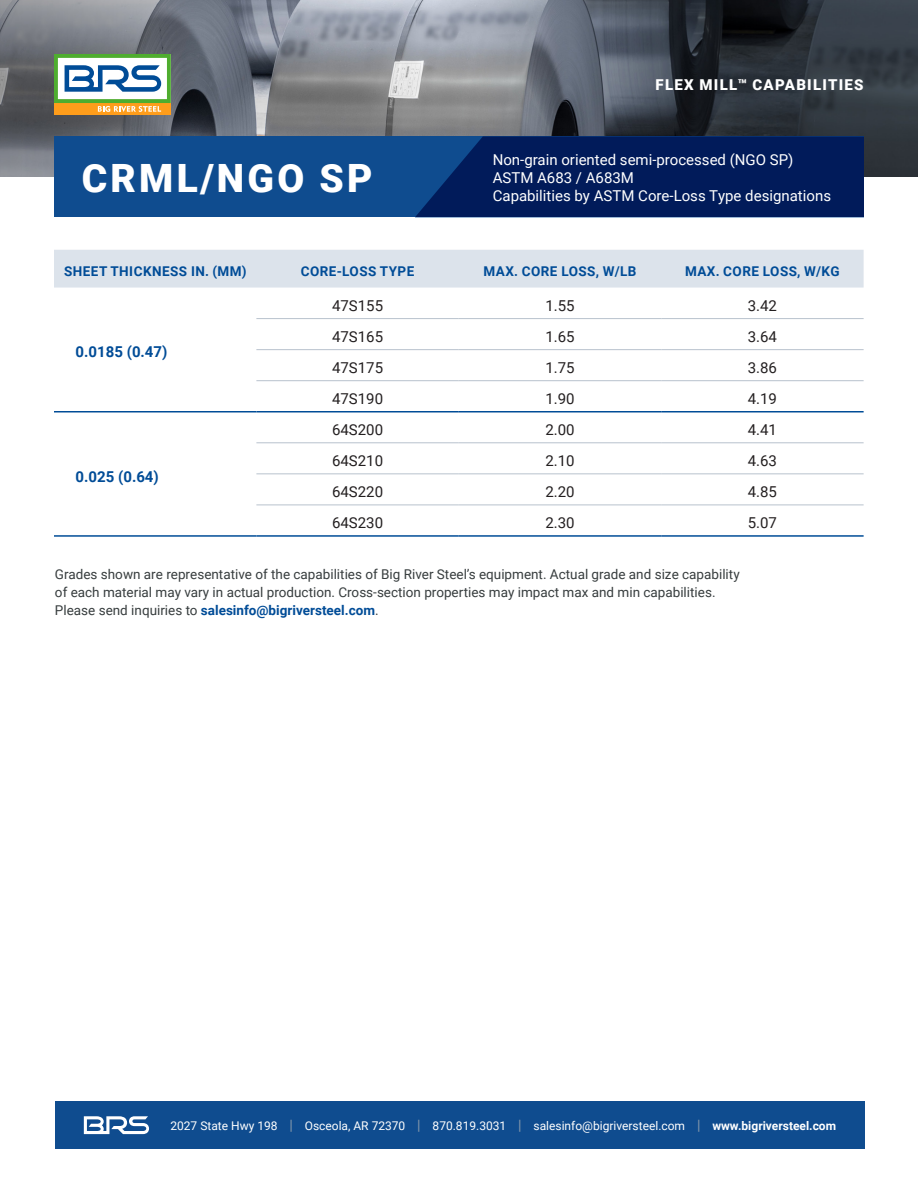
<style>
.page{position:relative;width:918px;height:1188px;background:#fff}
.page>*{position:absolute;margin:0;border:0;box-sizing:border-box;transform-origin:0 0}
.t1{font:900 39px "Roboto";letter-spacing:.085em;color:#fff}
.t2{font:15px "Roboto";color:#231f20}
.t3{font:15px/18px "Roboto";color:#fff}
.t4{font:700 15px "Roboto";color:#004c97}
.t5{font:900 15px "Roboto";letter-spacing:.085em;color:#fff}
.t6{font:13.5px/18px "Roboto";color:#373d3e}
.t7{font:700 13.5px "Roboto";letter-spacing:.035em;color:#004c97}
.t8{font:12px "Roboto";color:#fff}
.s1{font-weight:700;color:#004c97}
.s2{font-size:14.25px;color:#8397aa}
.s3{font-weight:700}
</style>
<div class="page">
<div style="left:55px;top:1101px;width:810px;height:47px;background:#0f4c8f"></div>
<img style="left:0;top:0;width:918px;height:177px">
<div style="left:54px;top:250px;width:810px;height:38px;background:#dce3eb"></div>
<hr style="left:54px;top:411px;width:202px;height:1px;background:#004c97">
<hr style="left:54px;top:535px;width:202px;height:2px;background:#004c97">
<hr style="left:256px;top:411px;width:203px;height:1px;background:#004c97">
<hr style="left:459px;top:411px;width:202px;height:1px;background:#004c97">
<hr style="left:661px;top:411px;width:203px;height:1px;background:#004c97">
<hr style="left:256px;top:535px;width:203px;height:2px;background:#004c97">
<hr style="left:459px;top:535px;width:202px;height:2px;background:#004c97">
<hr style="left:661px;top:535px;width:203px;height:2px;background:#004c97">
<hr style="left:256px;top:318px;width:203px;height:1px;background:#b8c2cd">
<hr style="left:459px;top:318px;width:202px;height:1px;background:#b8c2cd">
<hr style="left:661px;top:318px;width:203px;height:1px;background:#b8c2cd">
<hr style="left:256px;top:349px;width:203px;height:1px;background:#b8c2cd">
<hr style="left:459px;top:349px;width:202px;height:1px;background:#b8c2cd">
<hr style="left:661px;top:349px;width:203px;height:1px;background:#b8c2cd">
<hr style="left:256px;top:380px;width:203px;height:1px;background:#b8c2cd">
<hr style="left:459px;top:380px;width:202px;height:1px;background:#b8c2cd">
<hr style="left:661px;top:380px;width:203px;height:1px;background:#b8c2cd">
<hr style="left:256px;top:442px;width:203px;height:1px;background:#b8c2cd">
<hr style="left:459px;top:442px;width:202px;height:1px;background:#b8c2cd">
<hr style="left:661px;top:442px;width:203px;height:1px;background:#b8c2cd">
<hr style="left:256px;top:473px;width:203px;height:1px;background:#b8c2cd">
<hr style="left:459px;top:473px;width:202px;height:1px;background:#b8c2cd">
<hr style="left:661px;top:473px;width:203px;height:1px;background:#b8c2cd">
<hr style="left:256px;top:505px;width:203px;height:1px;background:#b8c2cd">
<hr style="left:459px;top:505px;width:202px;height:1px;background:#b8c2cd">
<hr style="left:661px;top:505px;width:203px;height:1px;background:#b8c2cd">
<svg style="left:84px;top:1116px;width:65px;height:18px"></svg>
<div style="left:54px;top:103px;width:117px;height:12px;background:#ff9d1b"></div>
<svg style="left:54px;top:54px;width:117px;height:58px"></svg>
<div style="left:54px;top:136px;width:810px;height:81px;background:#0f4c8f"></div>
<svg style="left:415px;top:136px;width:449px;height:81px"></svg>
<p class="t5" style="left:656px;top:74px;width:210px">FLEX MILL™ CAPABILITIES</p>
<p class="t1" style="left:82px;top:150px;width:292px">CRML/NGO SP</p>
<p class="t3" style="left:493px;top:150px;width:340px">Non-grain oriented semi-processed (NGO SP)<br>ASTM A683 / A683M<br>Capabilities by ASTM Core-Loss Type designations</p>
<p class="t7" style="left:64px;top:261px;width:184px">SHEET THICKNESS IN. (MM)</p>
<p class="t7" style="left:301px;top:261px;width:115px">CORE-LOSS TYPE</p>
<p class="t7" style="left:484px;top:261px;width:154px">MAX. CORE LOSS, W/LB</p>
<p class="t7" style="left:685px;top:261px;width:156px">MAX. CORE LOSS, W/KG</p>
<p class="t4" style="left:76px;top:341px;width:93px">0.0185 (0.47)</p>
<p class="t4" style="left:76px;top:466px;width:85px">0.025 (0.64)</p>
<p class="t2" style="left:332px;top:295px;width:53px">47S155</p>
<p class="t2" style="left:545px;top:295px;width:31px">1.55</p>
<p class="t2" style="left:748px;top:295px;width:31px">3.42</p>
<p class="t2" style="left:332px;top:326px;width:53px">47S165</p>
<p class="t2" style="left:545px;top:326px;width:31px">1.65</p>
<p class="t2" style="left:748px;top:326px;width:31px">3.64</p>
<p class="t2" style="left:332px;top:357px;width:53px">47S175</p>
<p class="t2" style="left:545px;top:357px;width:31px">1.75</p>
<p class="t2" style="left:748px;top:357px;width:31px">3.86</p>
<p class="t2" style="left:332px;top:388px;width:53px">47S190</p>
<p class="t2" style="left:545px;top:388px;width:31px">1.90</p>
<p class="t2" style="left:748px;top:388px;width:31px">4.19</p>
<p class="t2" style="left:332px;top:419px;width:53px">64S200</p>
<p class="t2" style="left:545px;top:419px;width:31px">2.00</p>
<p class="t2" style="left:748px;top:419px;width:31px">4.41</p>
<p class="t2" style="left:332px;top:450px;width:53px">64S210</p>
<p class="t2" style="left:545px;top:450px;width:31px">2.10</p>
<p class="t2" style="left:748px;top:450px;width:31px">4.63</p>
<p class="t2" style="left:332px;top:481px;width:53px">64S220</p>
<p class="t2" style="left:545px;top:481px;width:31px">2.20</p>
<p class="t2" style="left:748px;top:481px;width:31px">4.85</p>
<p class="t2" style="left:332px;top:512px;width:53px">64S230</p>
<p class="t2" style="left:545px;top:512px;width:31px">2.30</p>
<p class="t2" style="left:748px;top:512px;width:31px">5.07</p>
<p class="t6" style="left:55px;top:565px;width:686px">Grades shown are representative of the capabilities of Big River Steel’s equipment. Actual grade and size capability of each material may vary in actual production. Cross-section properties may impact max and min capabilities.<br>Please send inquiries to <span class="s1">salesinfo@bigriversteel.com</span>.</p>
<p class="t8" style="left:170px;top:1117px;width:667px">2027 State Hwy 198 <span class="s2">|</span> Osceola, AR 72370 <span class="s2">|</span> 870.819.3031 <span class="s2">|</span> salesinfo@bigriversteel.com <span class="s2">|</span> <span class="s3">www.bigriversteel.com</span></p>
</div>
